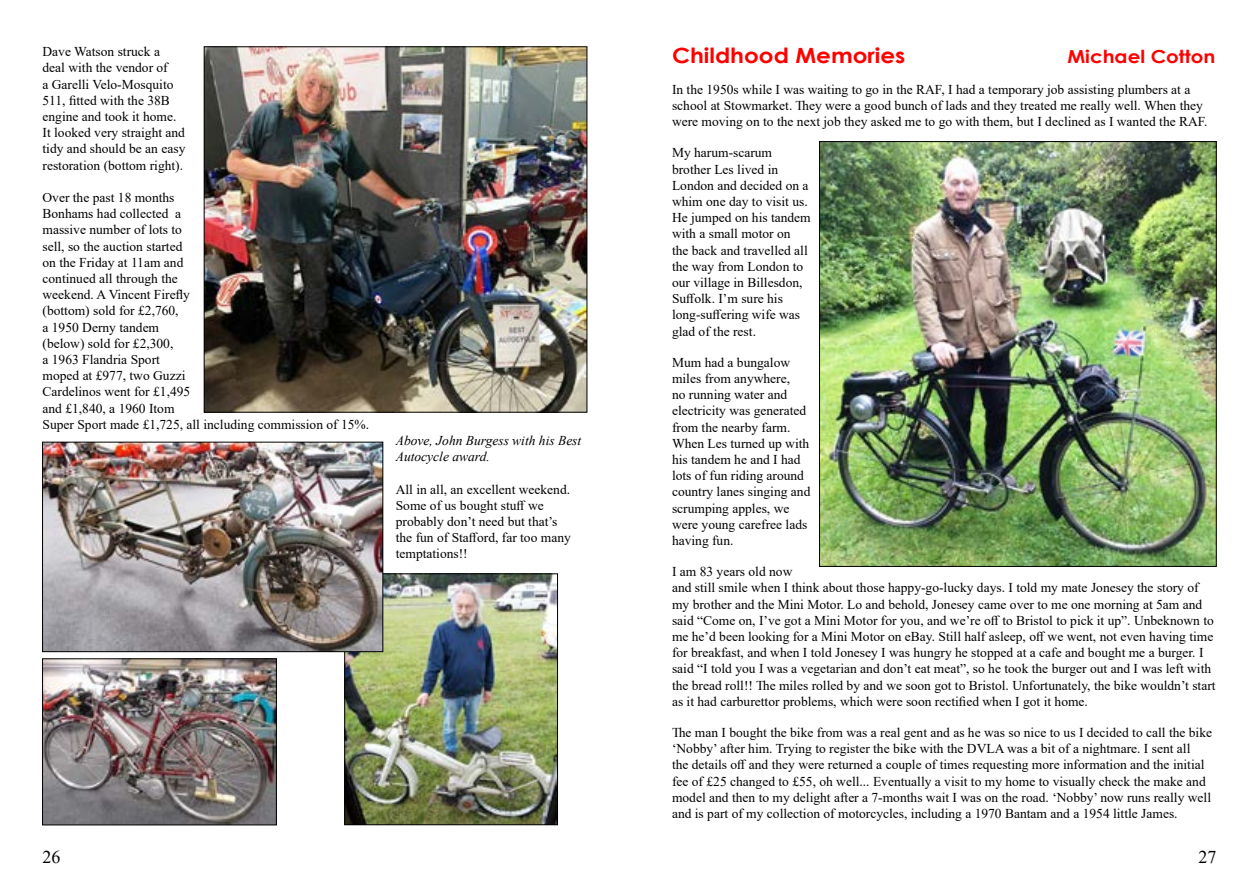
<style>
.page{position:relative;width:1259px;height:893px;background:#fff}
.page>*{position:absolute;margin:0;border:0;box-sizing:border-box;transform-origin:0 0}
.t1{font:700 21px "Century Gothic";color:#f00;scale:1.1 1}
.t2{font:700 18px "Century Gothic";color:#f00;scale:1.1 1}
.t3{font:18px "Times New Roman";color:#000}
.t4{font:13.5px/16.2px "Times New Roman";color:#000}
.t5{font:italic 13.5px/16.2px "Times New Roman";color:#000}
</style>
<div class="page">
<img style="left:206px;top:49px;width:379px;height:361px">
<div style="left:204px;top:47px;width:383px;height:365px;border:1px solid #000"></div>
<img style="left:346px;top:576px;width:210px;height:247px">
<div style="left:344px;top:574px;width:214px;height:251px;border:1px solid #000"></div>
<img style="left:44px;top:444px;width:337px;height:206px">
<div style="left:42px;top:442px;width:341px;height:210px;border:1px solid #000"></div>
<img style="left:44px;top:661px;width:231px;height:162px">
<div style="left:42px;top:659px;width:235px;height:166px;border:1px solid #000"></div>
<img style="left:821px;top:143px;width:393px;height:422px">
<p class="t4" style="left:43px;top:43px;width:144px">Dave Watson struck a deal with the vendor of<br>a Garelli Velo-Mosquito<br>511, fitted with the 38B engine and took it home.<br>It looked very straight and tidy and should be an easy restoration (bottom right).</p>
<p class="t4" style="left:43px;top:189px;width:328px">Over the past 18 months<br>Bonhams had collected a<br>massive number of lots to<br>sell, so the auction started<br>on the Friday at 11am and<br>continued all through the<br>weekend. A Vincent Firefly<br>(bottom) sold for £2,760,<br>a 1950 Derny tandem<br>(below) sold for £2,300,<br>a 1963 Flandria Sport<br>moped at £977, two Guzzi<br>Cardelinos went for £1,495<br>and £1,840, a 1960 Itom<br>Super Sport made £1,725, all including commission of 15%.</p>
<p class="t5" style="left:396px;top:432px;width:187px">Above, John Burgess with his Best<br>Autocycle award.</p>
<p class="t4" style="left:396px;top:480px;width:177px">All in all, an excellent weekend.<br>Some of us bought stuff we probably don’t need but that’s the fun of Stafford, far too many temptations!!</p>
<h1 class="t1" style="left:672px;top:39px;width:214px">Childhood Memories</h1>
<h2 class="t2" style="left:1067px;top:42px;width:136px">Michael Cotton</h2>
<p class="t4" style="left:672px;top:81px;width:537px">In the 1950s while I was waiting to go in the RAF, I had a temporary job assisting plumbers at a school at Stowmarket. They were a good bunch of lads and they treated me really well. When they were moving on to the next job they asked me to go with them, but I declined as I wanted the RAF.</p>
<p class="t4" style="left:672px;top:144px;width:140px">My harum-scarum brother Les lived in<br>London and decided on a whim one day to visit us.<br>He jumped on his tandem with a small motor on<br>the back and travelled all the way from London to our village in Billesdon,<br>Suffolk. I’m sure his long-suffering wife was glad of the rest.</p>
<p class="t4" style="left:672px;top:354px;width:140px">Mum had a bungalow miles from anywhere,<br>no running water and electricity was generated from the nearby farm.<br>When Les turned up with his tandem he and I had lots of fun riding around country lanes singing and scrumping apples, we were young carefree lads having fun.</p>
<p class="t4" style="left:672px;top:563px;width:545px">I am 83 years old now<br>and still smile when I think about those happy-go-lucky days. I told my mate Jonesey the story of my brother and the Mini Motor. Lo and behold, Jonesey came over to me one morning at 5am and said “Come on, I’ve got a Mini Motor for you, and we’re off to Bristol to pick it up”. Unbeknown to me he’d been looking for a Mini Motor on eBay. Still half asleep, off we went, not even having time for breakfast, and when I told Jonesey I was hungry he stopped at a cafe and bought me a burger. I said “I told you I was a vegetarian and don’t eat meat”, so he took the burger out and I was left with the bread roll!! The miles rolled by and we soon got to Bristol. Unfortunately, the bike wouldn’t start as it had carburettor problems, which were soon rectified when I got it home.</p>
<p class="t4" style="left:672px;top:724px;width:541px">The man I bought the bike from was a real gent and as he was so nice to us I decided to call the bike ‘Nobby’ after him. Trying to register the bike with the DVLA was a bit of a nightmare. I sent all<br>the details off and they were returned a couple of times requesting more information and the initial fee of £25 changed to £55, oh well... Eventually a visit to my home to visually check the make and model and then to my delight after a 7-months wait I was on the road. ‘Nobby’ now runs really well and is part of my collection of motorcycles, including a 1970 Bantam and a 1954 little James.</p>
<h2 class="t3" style="left:43px;top:844px;width:19px">26</h2>
<h2 class="t3" style="left:1198px;top:844px;width:19px">27</h2>
</div>
